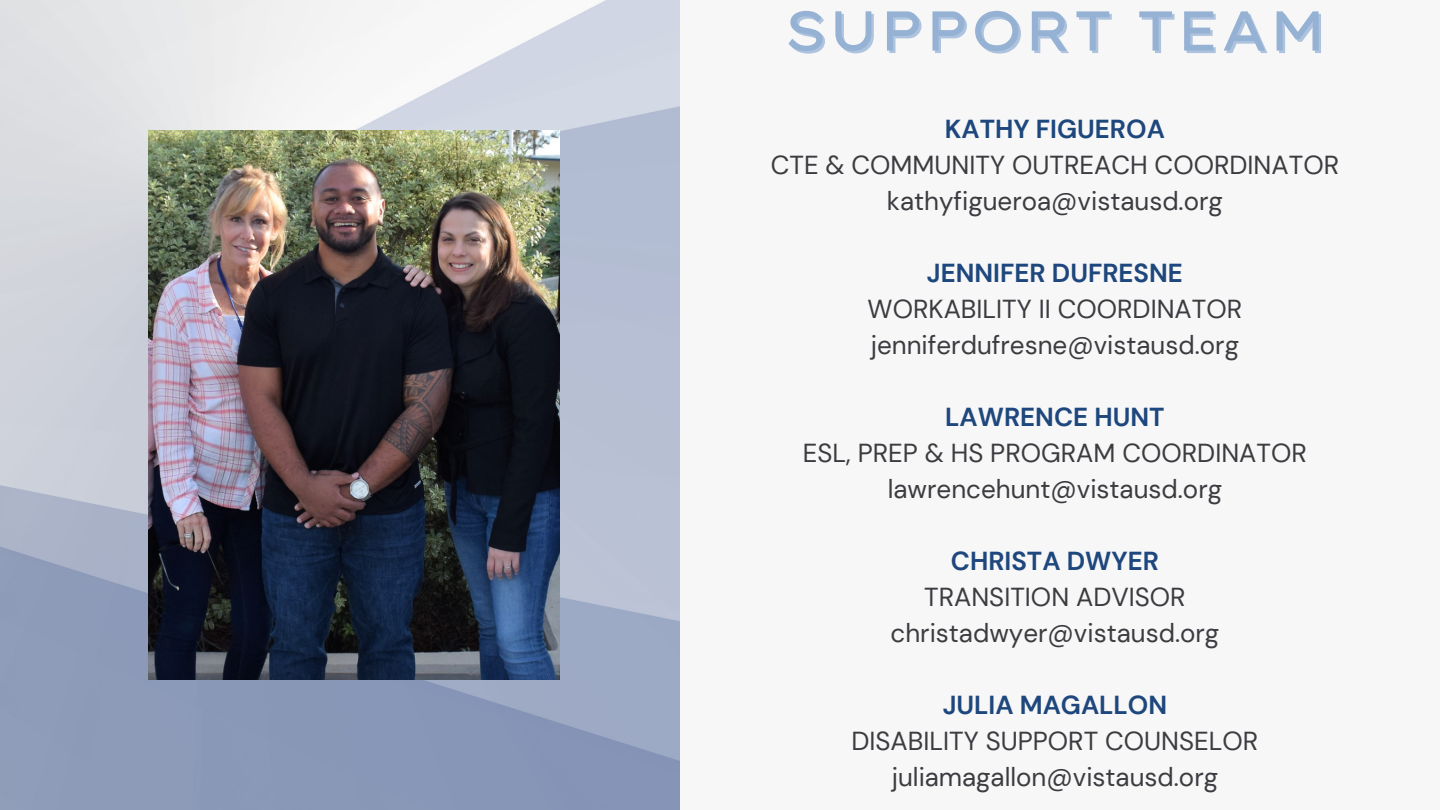
<style>
.page{position:relative;width:1440px;height:810px;background:#f7f7f7}
.page>*{position:absolute;margin:0;border:0;box-sizing:border-box;transform-origin:0 0}
.t1{font:56px "Lexend Giga";color:#95b1d4}
.t2{font:26px "DM Sans";color:#3c3b40}
.t3{font:700 26px "DM Sans";color:#1e477d}
</style>
<div class="page">
<img style="left:0;top:0;width:680px;height:810px">
<img style="left:148px;top:131px;width:412px;height:549px">
<h1 class="t1" style="left:783px;top:-5px;width:545px">SUPPORT TEAM</h1>
<p class="t3" style="left:945px;top:112px;width:221px">KATHY FIGUEROA</p>
<p class="t2" style="left:771px;top:148px;width:570px">CTE &amp; COMMUNITY OUTREACH COORDINATOR</p>
<p class="t2" style="left:887px;top:184px;width:337px">kathyfigueroa@vistausd.org</p>
<p class="t3" style="left:927px;top:256px;width:257px">JENNIFER DUFRESNE</p>
<p class="t2" style="left:868px;top:292px;width:376px">WORKABILITY II COORDINATOR</p>
<p class="t2" style="left:871px;top:328px;width:370px">jenniferdufresne@vistausd.org</p>
<p class="t3" style="left:945px;top:400px;width:221px">LAWRENCE HUNT</p>
<p class="t2" style="left:803px;top:436px;width:505px">ESL, PREP &amp; HS PROGRAM COORDINATOR</p>
<p class="t2" style="left:888px;top:472px;width:336px">lawrencehunt@vistausd.org</p>
<p class="t3" style="left:951px;top:544px;width:210px">CHRISTA DWYER</p>
<p class="t2" style="left:924px;top:580px;width:263px">TRANSITION ADVISOR</p>
<p class="t2" style="left:891px;top:616px;width:330px">christadwyer@vistausd.org</p>
<p class="t3" style="left:943px;top:688px;width:226px">JULIA MAGALLON</p>
<p class="t2" style="left:852px;top:724px;width:408px">DISABILITY SUPPORT COUNSELOR</p>
<p class="t2" style="left:892px;top:760px;width:328px">juliamagallon@vistausd.org</p>
</div>
